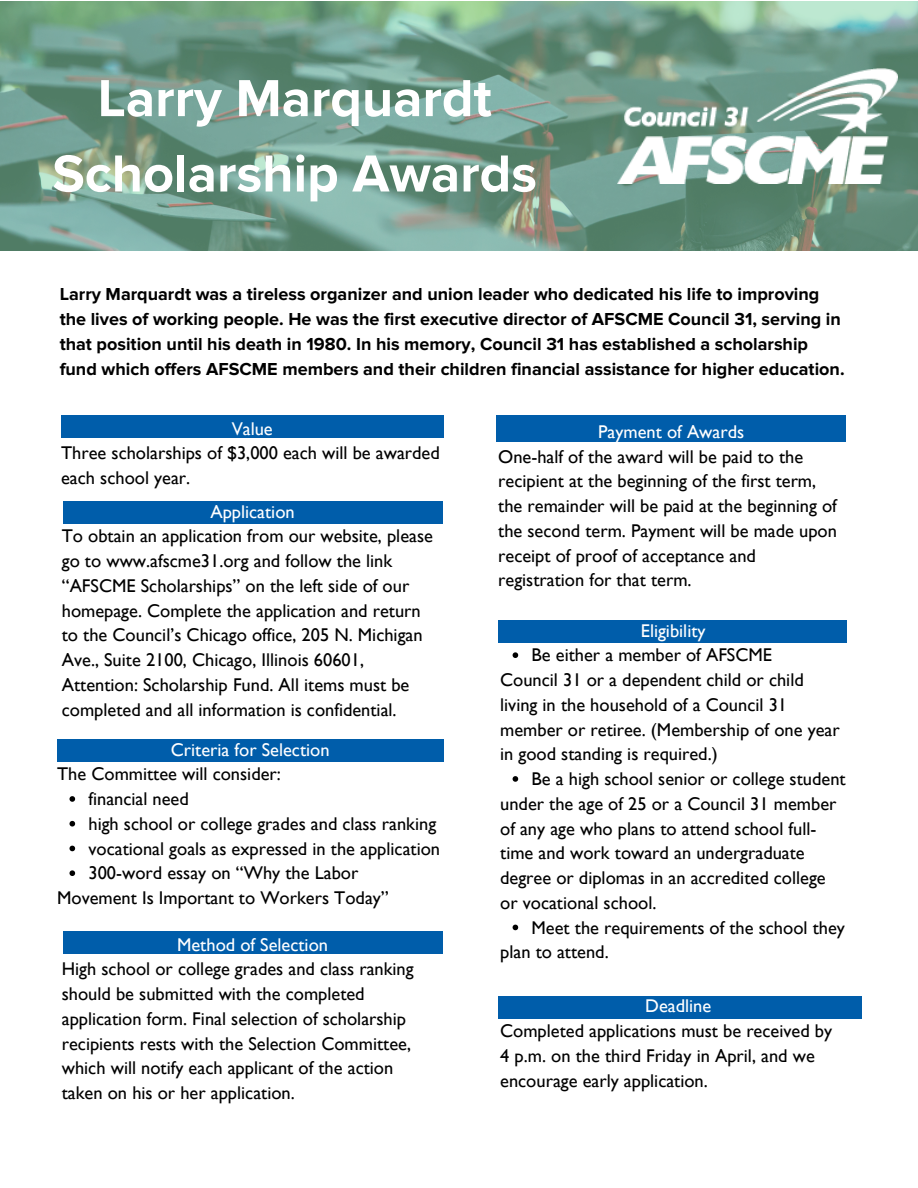
<style>
.page{position:relative;width:918px;height:1188px;background:#fff}
.page>*{position:absolute;margin:0;border:0;box-sizing:border-box;transform-origin:0 0}
.t1{font:700 54px/75.3px "Proxima Nova";color:#fff;text-align:center}
.t2{font:18.45px/24.8px "Gill Sans";color:#000}
.t3{font:18.45px "Gill Sans";color:#fff}
.t4{font:700 18px/24.8px "Proxima Nova";color:#000}
</style>
<div class="page">
<svg style="left:0;top:1px;width:918px;height:250px;background:#719b88"></svg>
<div style="left:496px;top:415px;width:350px;height:27px;background:#005daa"></div>
<div style="left:61px;top:415px;width:382px;height:23px;background:#005daa"></div>
<img style="left:618px;top:69px;width:280px;height:114px">
<div style="left:63px;top:501px;width:380px;height:23px;background:#005daa"></div>
<div style="left:498px;top:996px;width:364px;height:23px;background:#005daa"></div>
<div style="left:498px;top:620px;width:348px;height:23px;background:#005daa"></div>
<div style="left:63px;top:931px;width:380px;height:23px;background:#005daa"></div>
<div style="left:57px;top:739px;width:386px;height:23px;background:#005daa"></div>
<svg style="left:513px;top:652px;width:5px;height:6px"></svg>
<svg style="left:513px;top:776px;width:5px;height:6px"></svg>
<svg style="left:513px;top:925px;width:5px;height:5px"></svg>
<svg style="left:70px;top:796px;width:5px;height:6px"></svg>
<svg style="left:70px;top:821px;width:5px;height:6px"></svg>
<svg style="left:70px;top:846px;width:5px;height:5px"></svg>
<svg style="left:70px;top:870px;width:5px;height:6px"></svg>
<h1 class="t1" style="left:52px;top:62px;width:486px">Larry Marquardt<br>Scholarship Awards</h1>
<p class="t4" style="left:60px;top:282px;width:786px">Larry Marquardt was a tireless organizer and union leader who dedicated his life to improving the lives of working people. He was the first executive director of AFSCME Council 31, serving in that position until his death in 1980. In his memory, Council 31 has established a scholarship fund which offers AFSCME members and their children financial assistance for higher education.</p>
<h2 class="t3" style="left:232px;top:417px;width:43px">Value</h2>
<p class="t2" style="left:61px;top:440px;width:380px">Three scholarships of $3,000 each will be awarded each school year.</p>
<p class="t3" style="left:210px;top:500px;width:86px">Application</p>
<p class="t2" style="left:62px;top:523px;width:373px">To obtain an application from our website, please</p>
<p class="t2" style="left:62px;top:548px;width:332px">go to www.afscme31.org and follow the link</p>
<p class="t2" style="left:62px;top:573px;width:349px">“AFSCME Scholarships” on the left side of our</p>
<p class="t2" style="left:62px;top:598px;width:361px">homepage. Complete the application and return</p>
<p class="t2" style="left:62px;top:622px;width:362px">to the Council’s Chicago office, 205 N. Michigan</p>
<p class="t2" style="left:62px;top:647px;width:304px">Ave., Suite 2100, Chicago, Illinois 60601,</p>
<p class="t2" style="left:62px;top:672px;width:349px">Attention: Scholarship Fund. All items must be</p>
<p class="t2" style="left:62px;top:697px;width:336px">completed and all information is confidential.</p>
<p class="t3" style="left:171px;top:739px;width:160px">Criteria for Selection</p>
<p class="t2" style="left:57px;top:762px;width:225px">The Committee will consider:</p>
<p class="t2" style="left:88px;top:786px;width:102px">financial need</p>
<p class="t2" style="left:88px;top:811px;width:349px">high school or college grades and class ranking</p>
<p class="t2" style="left:88px;top:836px;width:353px">vocational goals as expressed in the application</p>
<p class="t2" style="left:88px;top:861px;width:271px">300-word essay on “Why the Labor</p>
<p class="t2" style="left:57px;top:885px;width:333px">Movement Is Important to Workers Today”</p>
<p class="t3" style="left:177px;top:934px;width:153px">Method of Selection</p>
<p class="t2" style="left:62px;top:957px;width:353px">High school or college grades and class ranking</p>
<p class="t2" style="left:62px;top:981px;width:304px">should be submitted with the completed</p>
<p class="t2" style="left:62px;top:1006px;width:346px">application form. Final selection of scholarship</p>
<p class="t2" style="left:62px;top:1031px;width:351px">recipients rests with the Selection Committee,</p>
<p class="t2" style="left:62px;top:1056px;width:333px">which will notify each applicant of the action</p>
<p class="t2" style="left:62px;top:1080px;width:235px">taken on his or her application.</p>
<p class="t3" style="left:598px;top:421px;width:148px">Payment of Awards</p>
<p class="t2" style="left:498px;top:444px;width:340px">One-half of the award will be paid to the recipient at the beginning of the first term, the remainder will be paid at the beginning of the second term. Payment will be made upon receipt of proof of acceptance and registration for that term.</p>
<p class="t3" style="left:641px;top:619px;width:66px">Eligibility</p>
<p class="t2" style="left:532px;top:643px;width:242px">Be either a member of AFSCME</p>
<p class="t2" style="left:500px;top:667px;width:341px">Council 31 or a dependent child or child living in the household of a Council 31 member or retiree. (Membership of one year in good standing is required.)</p>
<p class="t2" style="left:532px;top:766px;width:316px">Be a high school senior or college student</p>
<p class="t2" style="left:500px;top:791px;width:338px">under the age of 25 or a Council 31 member of any age who plans to attend school full&shy;time and work toward an undergraduate degree or diplomas in an accredited college or vocational school.</p>
<p class="t2" style="left:532px;top:915px;width:315px">Meet the requirements of the school they</p>
<p class="t2" style="left:500px;top:940px;width:110px">plan to attend.</p>
<p class="t3" style="left:645px;top:995px;width:68px">Deadline</p>
<p class="t2" style="left:500px;top:1018px;width:333px">Completed applications must be received by</p>
<p class="t2" style="left:500px;top:1043px;width:316px">4 p.m. on the third Friday in April, and we encourage early application.</p>
</div>
